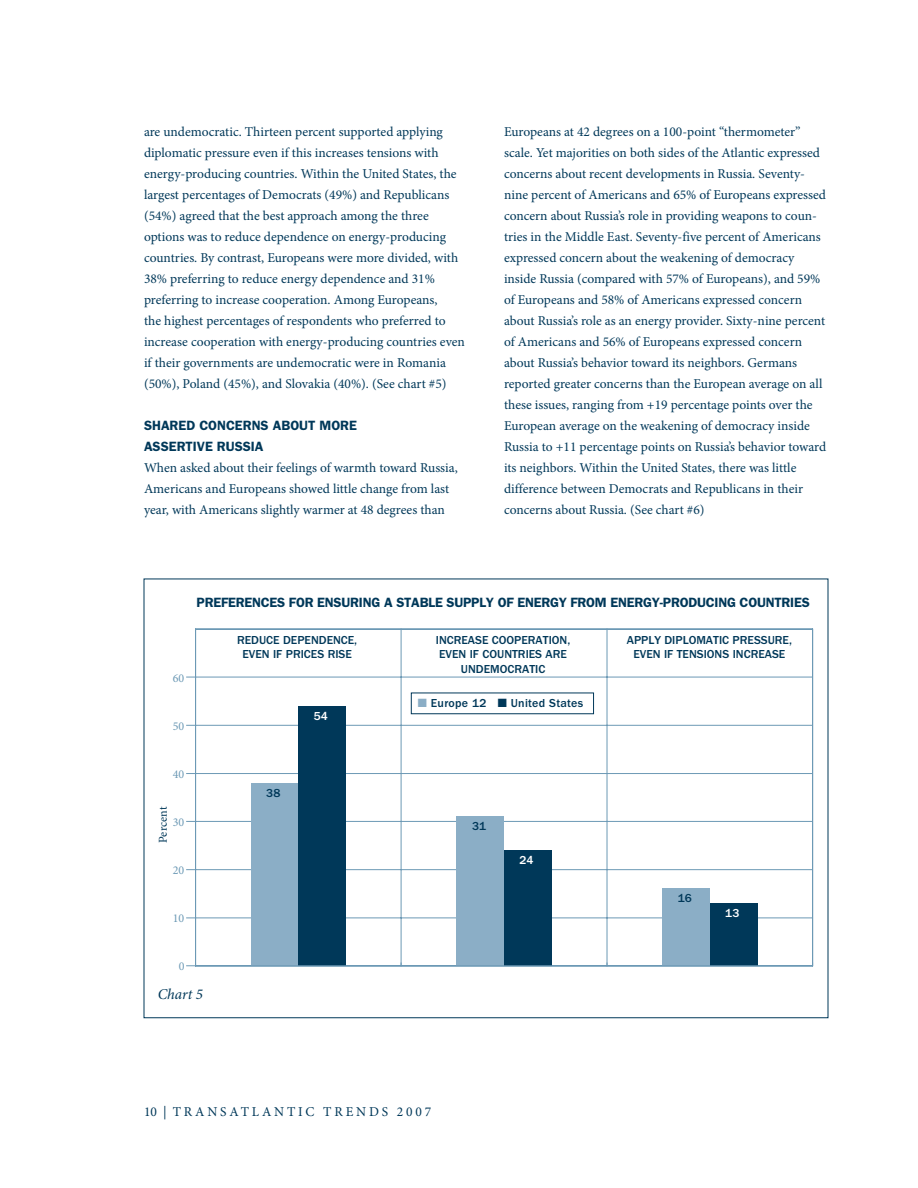
<style>
.page{position:relative;width:918px;height:1188px;background:#fff}
.page>*{position:absolute;margin:0;border:0;box-sizing:border-box;transform-origin:0 0}
.t1{font:italic 15px "Minion Pro";color:#003859}
.t2{font:13.5px/21px "Minion Pro";color:#003859}
.t3{font:600 13.5px/21px "Franklin Gothic LT";letter-spacing:-.015em;color:#003859}
.t4{font:13.5px "Minion Pro";letter-spacing:.21em;color:#003859}
.t5{font:500 12px/14.4px "Franklin Gothic LT";color:#003859;text-align:center}
.t6{font:500 12px "Franklin Gothic LT";letter-spacing:.02em;color:#003859}
.t7{font:12px "Minion Pro";color:#6c99b5}
.t8{font:12px "Minion Pro";color:#003859}
.t9{font:500 12px "Franklin Gothic LT";color:#fff}
.s1{color:#8baec6}
</style>
<div class="page">
<hr style="left:607px;top:629px;width:1px;height:337px;background:#6c99b5">
<hr style="left:401px;top:629px;width:1px;height:337px;background:#6c99b5">
<hr style="left:195px;top:677px;width:618px;height:1px;background:#6c99b5">
<hr style="left:195px;top:725px;width:618px;height:1px;background:#6c99b5">
<hr style="left:195px;top:773px;width:618px;height:1px;background:#6c99b5">
<hr style="left:195px;top:821px;width:618px;height:1px;background:#6c99b5">
<hr style="left:195px;top:869px;width:618px;height:1px;background:#6c99b5">
<hr style="left:195px;top:918px;width:618px;height:1px;background:#6c99b5">
<hr style="left:812px;top:629px;width:1px;height:337px;background:#6c99b5">
<hr style="left:195px;top:629px;width:618px;height:1px;background:#6c99b5">
<div style="left:251px;top:783px;width:47px;height:183px;background:#8baec6"></div>
<div style="left:298px;top:706px;width:48px;height:260px;background:#003859"></div>
<div style="left:457px;top:817px;width:47px;height:149px;background:#8baec6"></div>
<div style="left:504px;top:851px;width:47px;height:115px;background:#003859"></div>
<div style="left:662px;top:889px;width:48px;height:77px;background:#8baec6"></div>
<div style="left:710px;top:904px;width:47px;height:62px;background:#003859"></div>
<hr style="left:195px;top:965px;width:618px;height:1px;background:#6c99b5">
<hr style="left:195px;top:629px;width:1px;height:337px;background:#6c99b5">
<p class="t2" style="left:144px;top:121px;width:323px">are undemocratic. Thirteen percent supported applying diplomatic pressure even if this increases tensions with energy-producing countries. Within the United States, the largest percentages of Democrats (49%) and Republicans (54%) agreed that the best approach among the three options was to reduce dependence on energy-producing countries. By contrast, Europeans were more divided, with 38% preferring to reduce energy dependence and 31% preferring to increase cooperation. Among Europeans,<br>the highest percentages of respondents who preferred to increase cooperation with energy-producing countries even if their governments are undemocratic were in Romania (50%), Poland (45%), and Slovakia (40%). (See chart #5)</p>
<p class="t3" style="left:144px;top:415px;width:215px">SHARED CONCERNS ABOUT MORE<br>ASSERTIVE RUSSIA</p>
<p class="t2" style="left:144px;top:457px;width:315px">When asked about their feelings of warmth toward Russia,<br>Americans and Europeans showed little change from last year, with Americans slightly warmer at 48 degrees than</p>
<p class="t2" style="left:504px;top:121px;width:324px">Europeans at 42 degrees on a 100-point “thermometer” scale. Yet majorities on both sides of the Atlantic expressed concerns about recent developments in Russia. Seventy&shy;nine percent of Americans and 65% of Europeans expressed concern about Russia’s role in providing weapons to coun&shy;tries in the Middle East. Seventy-five percent of Americans expressed concern about the weakening of democracy inside Russia (compared with 57% of Europeans), and 59% of Europeans and 58% of Americans expressed concern about Russia’s role as an energy provider. Sixty-nine percent of Americans and 56% of Europeans expressed concern about Russia’s behavior toward its neighbors. Germans reported greater concerns than the European average on all these issues, ranging from +19 percentage points over the European average on the weakening of democracy inside Russia to +11 percentage points on Russia’s behavior toward its neighbors. Within the United States, there was little difference between Democrats and Republicans in their concerns about Russia. (See chart #6)</p>
<p class="t7" style="left:173px;top:670px;width:13px">60</p>
<p class="t7" style="left:173px;top:718px;width:13px">50</p>
<p class="t3" style="left:197px;top:592px;width:615px">PREFERENCES FOR ENSURING A STABLE SUPPLY OF ENERGY FROM ENERGY-PRODUCING COUNTRIES</p>
<p class="t5" style="left:237px;top:633px;width:122px">REDUCE DEPENDENCE,<br>EVEN IF PRICES RISE</p>
<p class="t5" style="left:436px;top:633px;width:136px">INCREASE COOPERATION,<br>EVEN IF COUNTRIES ARE<br>UNDEMOCRATIC</p>
<p class="t5" style="left:627px;top:633px;width:167px">APPLY DIPLOMATIC PRESSURE,<br>EVEN IF TENSIONS INCREASE</p>
<p class="t9" style="left:314px;top:709px;width:16px">54</p>
<p class="t6" style="left:418px;top:696px;width:167px"><span class="s1">■</span> Europe 12 ■ United States</p>
<p class="t7" style="left:173px;top:766px;width:13px">40</p>
<p class="t8" style="left:155px;top:843px;width:38px;rotate:-90deg">Percent</p>
<p class="t7" style="left:173px;top:814px;width:13px">30</p>
<p class="t7" style="left:173px;top:862px;width:13px">20</p>
<p class="t7" style="left:173px;top:910px;width:13px">10</p>
<p class="t5" style="left:266px;top:786px;width:16px">38</p>
<p class="t5" style="left:472px;top:819px;width:16px">31</p>
<p class="t9" style="left:519px;top:853px;width:16px">24</p>
<p class="t5" style="left:678px;top:891px;width:16px">16</p>
<p class="t9" style="left:725px;top:906px;width:16px">13</p>
<p class="t7" style="left:179px;top:959px;width:7px">0</p>
<p class="t1" style="left:158px;top:984px;width:47px">Chart 5</p>
<p class="t4" style="left:144px;top:1103px;width:289px">10 | TRANSATLANTIC TRENDS 2007</p>
</div>
